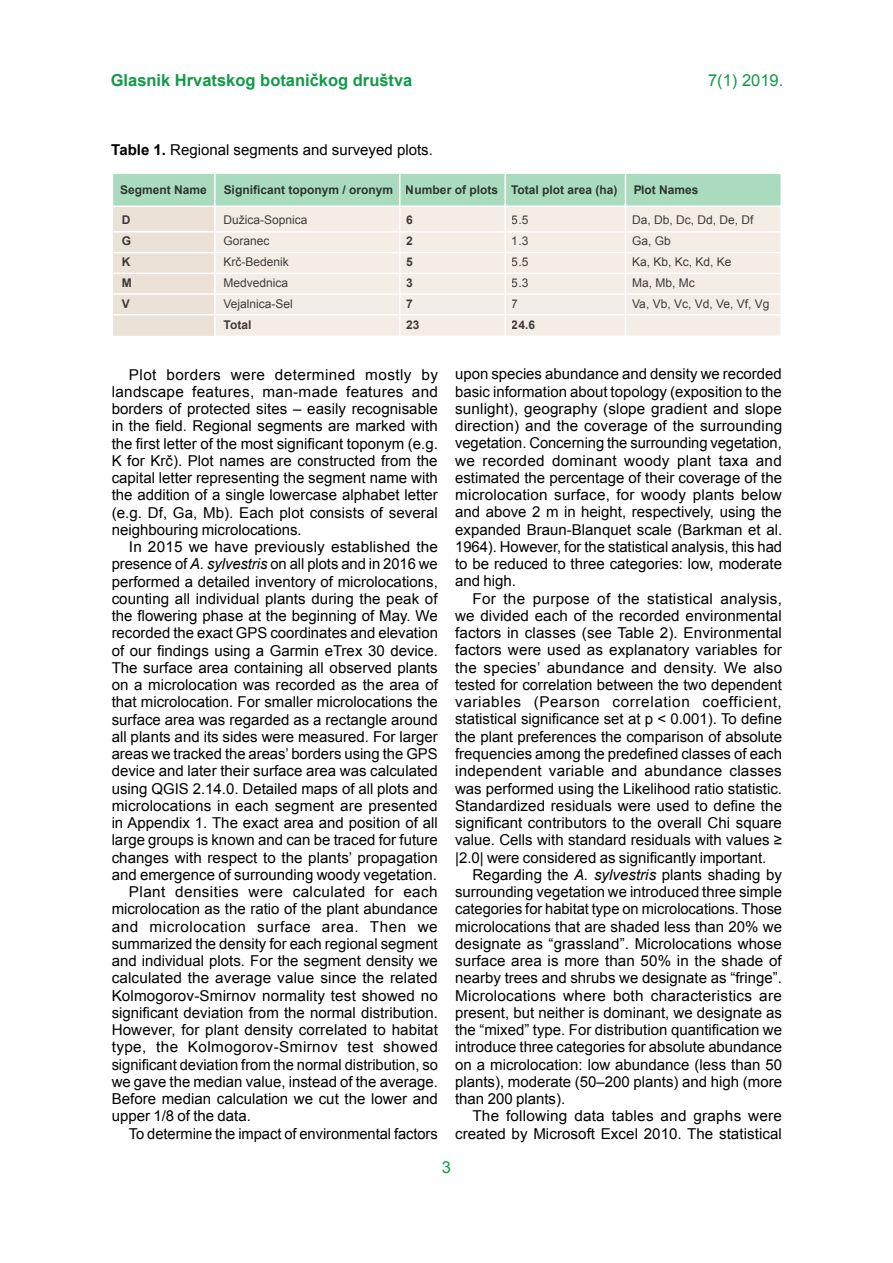
<style>
.page{position:relative;width:893px;height:1263px;background:#fff}
.page>*{position:absolute;margin:0;border:0;box-sizing:border-box;transform-origin:0 0}
.t1{font:700 16.5px "Arial";color:#119a48}
.t2{font:16.5px "Arial";color:#119a48}
.t3{font:15px/17.2px "Arial";color:#000;text-align:justify}
.t4{font:15px "Arial";letter-spacing:.025em;color:#000}
.t5{font:15px "Arial";letter-spacing:.035em;color:#000}
.t6{font:12px/21px "Arial";color:#000}
.t7{font:700 12px/21px "Arial";color:#000;text-align:justify}
.s1{font-weight:700}
.s2{font-style:italic}
</style>
<div class="page">
<div style="left:112px;top:206px;width:670px;height:131px;background:#f3ede6;border:2px solid #fff"></div>
<div style="left:112px;top:172px;width:670px;height:35px;background:#abdbbf;border:2px solid #fff"></div>
<div style="left:113px;top:207px;width:102px;height:129px;background:#ebe1d6"></div>
<hr style="left:104px;top:314px;width:706px;height:1px;background:#fff">
<hr style="left:104px;top:273px;width:706px;height:1px;background:#fff">
<hr style="left:104px;top:293px;width:706px;height:2px;background:#fff">
<hr style="left:104px;top:252px;width:706px;height:1px;background:#fff">
<hr style="left:104px;top:231px;width:706px;height:1px;background:#fff">
<hr style="left:214px;top:165px;width:2px;height:349px;background:#fff">
<hr style="left:399px;top:165px;width:1px;height:349px;background:#fff">
<hr style="left:505px;top:165px;width:1px;height:349px;background:#fff">
<hr style="left:625px;top:165px;width:1px;height:349px;background:#fff">
<p class="t1" style="left:111px;top:69px;width:303px">Glasnik Hrvatskog botaničkog društva</p>
<p class="t2" style="left:708px;top:70px;width:77px">7(1) 2019.</p>
<p class="t3" style="left:111px;top:142px;width:323px"><span class="s1">Table 1.</span> Regional segments and surveyed plots.</p>
<p class="t7" style="left:120px;top:180px;width:88px">Segment Name</p>
<p class="t7" style="left:224px;top:180px;width:395px">Significant toponym / oronym Number of plots Total plot area (ha)</p>
<p class="t7" style="left:633px;top:180px;width:67px">Plot Names</p>
<p class="t7" style="left:122px;top:210px;width:11px">D G K M V</p>
<p class="t6" style="left:224px;top:210px;width:86px">Dužica-Sopnica<br>Goranec<br>Krč-Bedenik<br>Medvednica<br>Vejalnica-Sel</p>
<p class="t7" style="left:224px;top:315px;width:29px">Total</p>
<p class="t6" style="left:632px;top:210px;width:139px">Da, Db, Dc, Dd, De, Df<br>Ga, Gb<br>Ka, Kb, Kc, Kd, Ke<br>Ma, Mb, Mc<br>Va, Vb, Vc, Vd, Ve, Vf, Vg</p>
<p class="t7" style="left:406px;top:210px;width:15px;text-align:left">6<br>2<br>5<br>3<br>7<br>23</p>
<p class="t6" style="left:512px;top:210px;width:18px;text-align:justify">5.5<br>1.3<br>5.5<br>5.3<br>7</p>
<p class="t7" style="left:512px;top:315px;width:25px">24.6</p>
<p class="t3" style="left:112px;top:366px;width:328px;text-indent:17px">Plot borders were determined mostly by landscape features, man-made features and borders of protected sites – easily recognisable in the field. Regional segments are marked with the first letter of the most significant toponym (e.g.<br>K for Krč). Plot names are constructed from the capital letter representing the segment name with the addition of a single lowercase alphabet letter (e.g. Df, Ga, Mb). Each plot consists of several neighbouring microlocations.</p>
<p class="t3" style="left:129px;top:538px;width:311px">In 2015 we have previously established the</p>
<p class="t3" style="left:112px;top:556px;width:328px">presence of <span class="s2">A. sylvestris</span> on all plots and in 2016 we</p>
<p class="t3" style="left:112px;top:573px;width:328px">performed a detailed inventory of microlocations,</p>
<p class="t3" style="left:112px;top:590px;width:327px">counting all individual plants during the peak of</p>
<p class="t3" style="left:112px;top:607px;width:328px">the flowering phase at the beginning of May. We</p>
<p class="t3" style="left:112px;top:625px;width:328px">recorded the exact GPS coordinates and elevation</p>
<p class="t3" style="left:112px;top:642px;width:328px">of our findings using a Garmin eTrex 30 device.</p>
<p class="t3" style="left:112px;top:659px;width:328px">The surface area containing all observed plants</p>
<p class="t3" style="left:112px;top:676px;width:328px">on a microlocation was recorded as the area of</p>
<p class="t3" style="left:112px;top:694px;width:328px">that microlocation. For smaller microlocations the</p>
<p class="t3" style="left:112px;top:711px;width:328px">surface area was regarded as a rectangle around</p>
<p class="t3" style="left:112px;top:728px;width:328px">all plants and its sides were measured. For larger</p>
<p class="t3" style="left:112px;top:745px;width:327px">areas we tracked the areas’ borders using the GPS</p>
<p class="t3" style="left:112px;top:763px;width:328px">device and later their surface area was calculated</p>
<p class="t3" style="left:112px;top:780px;width:328px">using QGIS 2.14.0. Detailed maps of all plots and</p>
<p class="t3" style="left:112px;top:797px;width:327px">microlocations in each segment are presented</p>
<p class="t3" style="left:112px;top:814px;width:328px">in Appendix 1. The exact area and position of all</p>
<p class="t3" style="left:112px;top:832px;width:328px">large groups is known and can be traced for future</p>
<p class="t3" style="left:112px;top:849px;width:328px">changes with respect to the plants’ propagation</p>
<p class="t3" style="left:112px;top:866px;width:327px">and emergence of surrounding woody vegetation.</p>
<p class="t4" style="left:129px;top:882px;width:310px">Plant densities were calculated for each</p>
<p class="t3" style="left:112px;top:901px;width:328px">microlocation as the ratio of the plant abundance</p>
<p class="t5" style="left:112px;top:916px;width:328px">and microlocation surface area. Then we</p>
<p class="t3" style="left:112px;top:935px;width:328px">summarized the density for each regional segment</p>
<p class="t3" style="left:112px;top:952px;width:328px">and individual plots. For the segment density we</p>
<p class="t3" style="left:112px;top:970px;width:327px">calculated the average value since the related</p>
<p class="t3" style="left:112px;top:987px;width:328px">Kolmogorov-Smirnov normality test showed no</p>
<p class="t3" style="left:112px;top:1004px;width:328px">significant deviation from the normal distribution.</p>
<p class="t3" style="left:112px;top:1021px;width:328px">However, for plant density correlated to habitat</p>
<p class="t4" style="left:112px;top:1037px;width:328px">type, the Kolmogorov-Smirnov test showed</p>
<p class="t3" style="left:112px;top:1056px;width:328px">significant deviation from the normal distribution, so</p>
<p class="t3" style="left:112px;top:1073px;width:328px">we gave the median value, instead of the average.</p>
<p class="t3" style="left:112px;top:1090px;width:328px">Before median calculation we cut the lower and</p>
<p class="t3" style="left:112px;top:1108px;width:141px">upper 1/8 of the data.</p>
<p class="t3" style="left:129px;top:1125px;width:310px">To determine the impact of environmental factors</p>
<p class="t3" style="left:455px;top:366px;width:329px">upon species abundance and density we recorded basic information about topology (exposition to the sunlight), geography (slope gradient and slope direction) and the coverage of the surrounding vegetation. Concerning the surrounding vegetation, we recorded dominant woody plant taxa and estimated the percentage of their coverage of the microlocation surface, for woody plants below and above 2 m in height, respectively, using the expanded Braun-Blanquet scale (Barkman et al.<br>1964). However, for the statistical analysis, this had to be reduced to three categories: low, moderate and high.</p>
<p class="t3" style="left:455px;top:590px;width:329px;text-indent:17px">For the purpose of the statistical analysis, we divided each of the recorded environmental factors in classes (see Table 2). Environmental factors were used as explanatory variables for the species’ abundance and density. We also tested for correlation between the two dependent variables (Pearson correlation coefficient, statistical significance set at p &lt; 0.001). To define the plant preferences the comparison of absolute frequencies among the predefined classes of each independent variable and abundance classes was performed using the Likelihood ratio statistic.<br>Standardized residuals were used to define the significant contributors to the overall Chi square value. Cells with standard residuals with values ≥ |2.0| were considered as significantly important.</p>
<p class="t3" style="left:455px;top:866px;width:328px;text-indent:17px">Regarding the <span class="s2">A. sylvestris</span> plants shading by surrounding vegetation we introduced three simple categories for habitat type on microlocations. Those microlocations that are shaded less than 20% we designate as “grassland”. Microlocations whose surface area is more than 50% in the shade of nearby trees and shrubs we designate as “fringe”.<br>Microlocations where both characteristics are present, but neither is dominant, we designate as the “mixed” type. For distribution quantification we introduce three categories for absolute abundance on a microlocation: low abundance (less than 50 plants), moderate (50–200 plants) and high (more than 200 plants).</p>
<p class="t3" style="left:455px;top:1107px;width:328px;text-align:right">The following data tables and graphs were created by Microsoft Excel 2010. The statistical</p>
<p class="t2" style="left:442px;top:1156px;width:11px">6</p>
<p class="t2" style="left:442px;top:1156px;width:11px">3</p>
</div>
